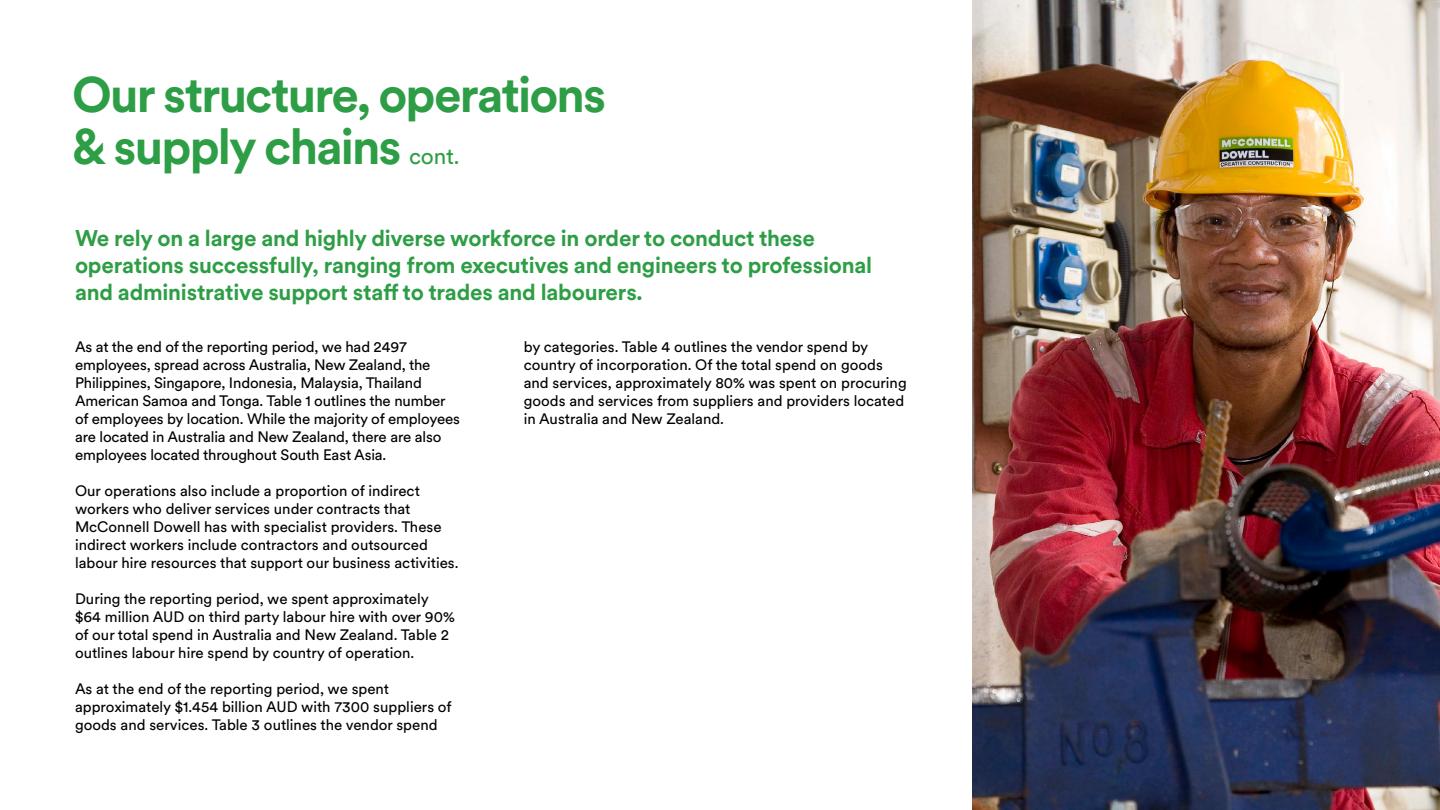
<style>
.page{position:relative;width:1440px;height:810px;background:#fff}
.page>*{position:absolute;margin:0;border:0;box-sizing:border-box;transform-origin:0 0}
.t1{font:700 49.5px/52.5px "Circular XX";letter-spacing:-.035em;color:#2e9e46}
.t2{font:700 22.5px/27px "Circular XX";letter-spacing:-.01em;color:#2e9e46}
.t3{font:15px/18px "Circular XX";color:#000}
.s1{font-weight:400;font-size:22.5px}
</style>
<div class="page">
<img style="left:973px;top:0;width:467px;height:810px">
<h1 class="t1" style="left:72px;top:66px;width:536px">Our structure, operations &amp; supply chains <span class="s1">cont.</span></h1>
<h2 class="t2" style="left:75px;top:224px;width:799px">We rely on a large and highly diverse workforce in order to conduct these operations successfully, ranging from executives and engineers to professional and administrative support staff to trades and labourers.</h2>
<p class="t3" style="left:75px;top:337px;width:386px">As at the end of the reporting period, we had 2497 employees, spread across Australia, New Zealand, the Philippines, Singapore, Indonesia, Malaysia, Thailand American Samoa and Tonga. Table 1 outlines the number of employees by location. While the majority of employees are located in Australia and New Zealand, there are also employees located throughout South East Asia.</p>
<p class="t3" style="left:75px;top:481px;width:385px">Our operations also include a proportion of indirect workers who deliver services under contracts that McConnell Dowell has with specialist providers. These indirect workers include contractors and outsourced labour hire resources that support our business activities.</p>
<p class="t3" style="left:75px;top:589px;width:381px">During the reporting period, we spent approximately $64 million AUD on third party labour hire with over 90% of our total spend in Australia and New Zealand. Table 2 outlines labour hire spend by country of operation.</p>
<p class="t3" style="left:75px;top:679px;width:378px">As at the end of the reporting period, we spent approximately $1.454 billion AUD with 7300 suppliers of goods and services. Table 3 outlines the vendor spend</p>
<p class="t3" style="left:524px;top:337px;width:385px">by categories. Table 4 outlines the vendor spend by country of incorporation. Of the total spend on goods and services, approximately 80% was spent on procuring goods and services from suppliers and providers located in Australia and New Zealand.</p>
</div>
